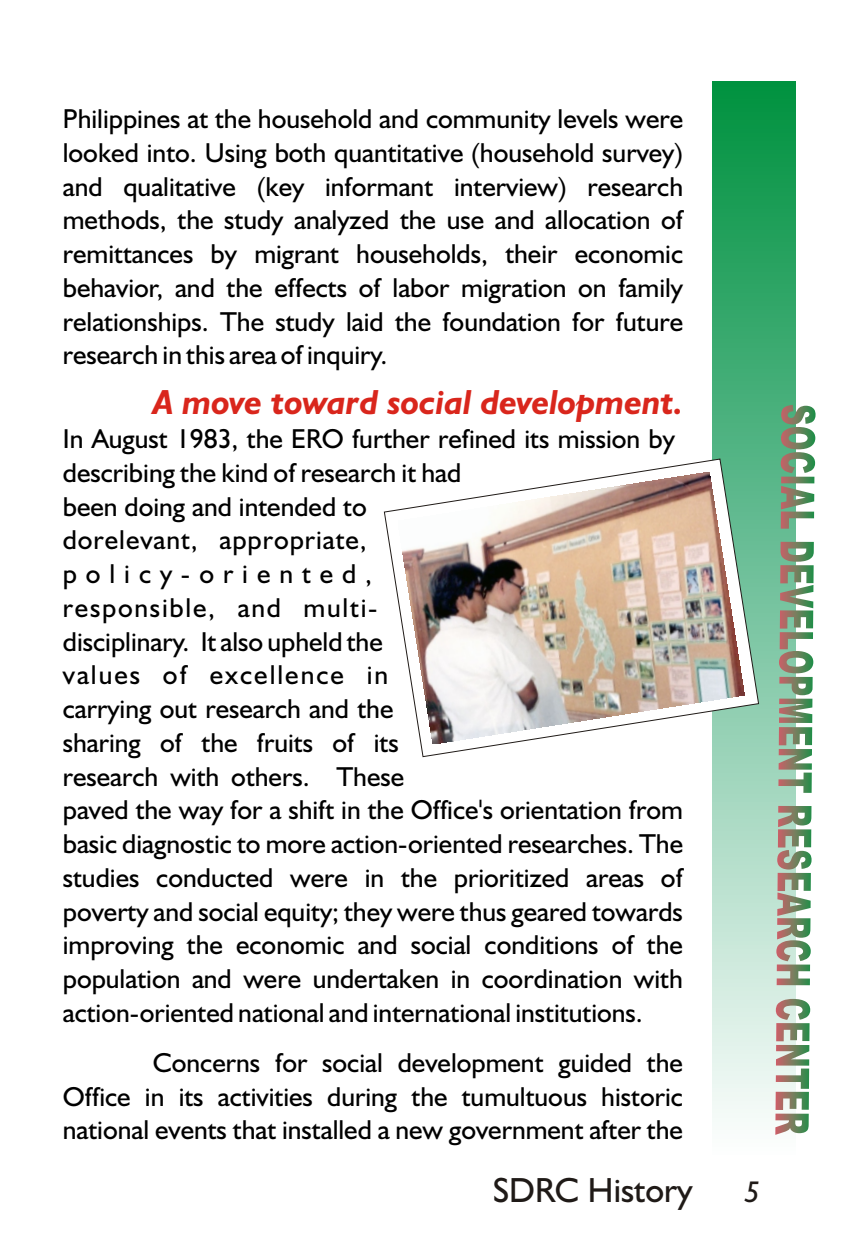
<style>
.page{position:relative;width:855px;height:1260px;background:#fff}
.page>*{position:absolute;margin:0;border:0;box-sizing:border-box;transform-origin:0 0}
.t1{font:italic 700 35px "Humanst 521 BT";color:#d9261c}
.t2{font:35px "Humanst 521 BT";color:#1f1a17}
.t3{font:italic 30px "Humanst 521 BT";color:#1f1a17}
.t4{font:27.5px/33.8px "Humanst 521 BT";color:#000;text-align:justify}
</style>
<div class="page">
<div style="left:713px;top:82px;width:82px;height:1073px;background:linear-gradient(to bottom,#009041,#fbfdff)"></div>
<svg style="left:775px;top:402px;width:41px;height:733px"></svg>
<svg style="left:384px;top:458px;width:375px;height:299px"></svg>
<img style="left:398px;top:472px;width:347px;height:272px">
<p class="t4" style="left:63px;top:104px;width:622px">Philippines at the household and community levels were looked into. Using both quantitative (household survey) and qualitative (key informant interview) research methods, the study analyzed the use and allocation of remittances by migrant households, their economic behavior, and the effects of labor migration on family relationships. The study laid the foundation for future research in this area of inquiry.</p>
<p class="t1" style="left:153px;top:388px;width:532px">A move toward social development.</p>
<p class="t4" style="left:63px;top:424px;width:622px;text-align:left">In August 1983, the ERO further refined its mission by describing the kind of research it had<br>been doing and intended to<br>dorelevant, appropriate, policy-oriented,<br>responsible, and multi-<br>disciplinary. It also upheld the<br>values of excellence in<br>carrying out research and the<br>sharing of the fruits of its<br>research with others. These<br>paved the way for a shift in the Office's orientation from basic diagnostic to more action-oriented researches. The studies conducted were in the prioritized areas of poverty and social equity; they were thus geared towards improving the economic and social conditions of the population and were undertaken in coordination with action-oriented national and international institutions.</p>
<p class="t4" style="left:63px;top:1048px;width:622px;text-indent:90px">Concerns for social development guided the Office in its activities during the tumultuous historic national events that installed a new government after the</p>
<p class="t2" style="left:493px;top:1175px;width:201px">SDRC History</p>
<p class="t3" style="left:745px;top:1179px;width:17px">5</p>
</div>
